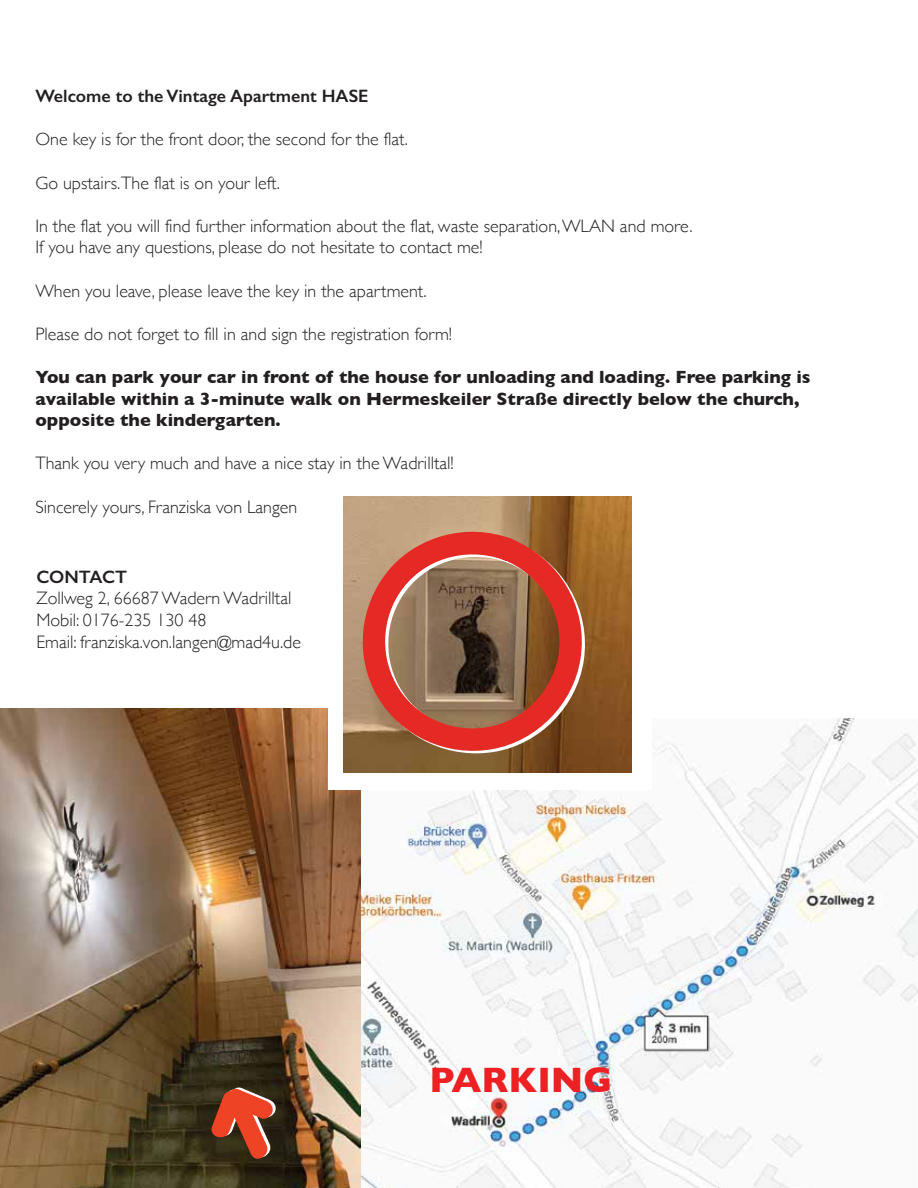
<style>
.page{position:relative;width:918px;height:1188px;background:#fff}
.page>*{position:absolute;margin:0;border:0;box-sizing:border-box;transform-origin:0 0}
.t1{font:700 36px "Gill Sans";color:#ed2024}
.t2{font:300 18px/21.6px "Gill Sans";color:#231f20}
.t3{font:700 18px/21.6px "Gill Sans";color:#231f20}
.t4{font:600 18px "Gill Sans";color:#231f20}
</style>
<div class="page">
<img style="left:360px;top:718px;width:558px;height:470px">
<img style="left:0;top:709px;width:360px;height:479px">
<div style="left:328px;top:515px;width:324px;height:275px;background:#fff"></div>
<img style="left:344px;top:496px;width:288px;height:276px">
<svg style="left:208px;top:1083px;width:69px;height:82px;background:#873e27"></svg>
<svg style="left:357px;top:525px;width:235px;height:235px"></svg>
<svg style="left:354px;top:523px;width:235px;height:234px;background:#a66048"></svg>
<p class="t4" style="left:35px;top:85px;width:335px">Welcome to the Vintage Apartment HASE</p>
<p class="t2" style="left:35px;top:128px;width:374px">One key is for the front door, the second for the flat.</p>
<p class="t2" style="left:35px;top:171px;width:246px">Go upstairs.The flat is on your left.</p>
<p class="t2" style="left:35px;top:214px;width:659px">In the flat you will find further information about the flat, waste separation, WLAN and more.<br>If you have any questions, please do not hesitate to contact me!</p>
<p class="t2" style="left:35px;top:279px;width:393px">When you leave, please leave the key in the apartment.</p>
<p class="t2" style="left:35px;top:322px;width:418px">Please do not forget to fill in and sign the registration form!</p>
<p class="t3" style="left:35px;top:366px;width:777px">You can park your car in front of the house for unloading and loading. Free parking is available within a 3-minute walk on Hermeskeiler Straße directly below the church, opposite the kindergarten.</p>
<p class="t2" style="left:35px;top:452px;width:420px">Thank you very much and have a nice stay in the Wadrilltal!</p>
<p class="t2" style="left:35px;top:495px;width:263px">Sincerely yours, Franziska von Langen</p>
<p class="t4" style="left:36px;top:566px;width:92px">CONTACT</p>
<p class="t2" style="left:36px;top:587px;width:266px">Zollweg 2, 66687 Wadern Wadrilltal<br>Mobil: 0176-235 130 48<br>Email: franziska.von.langen@mad4u.de</p>
<h1 class="t1" style="left:430px;top:1051px;width:184px">PARKING</h1>
</div>
